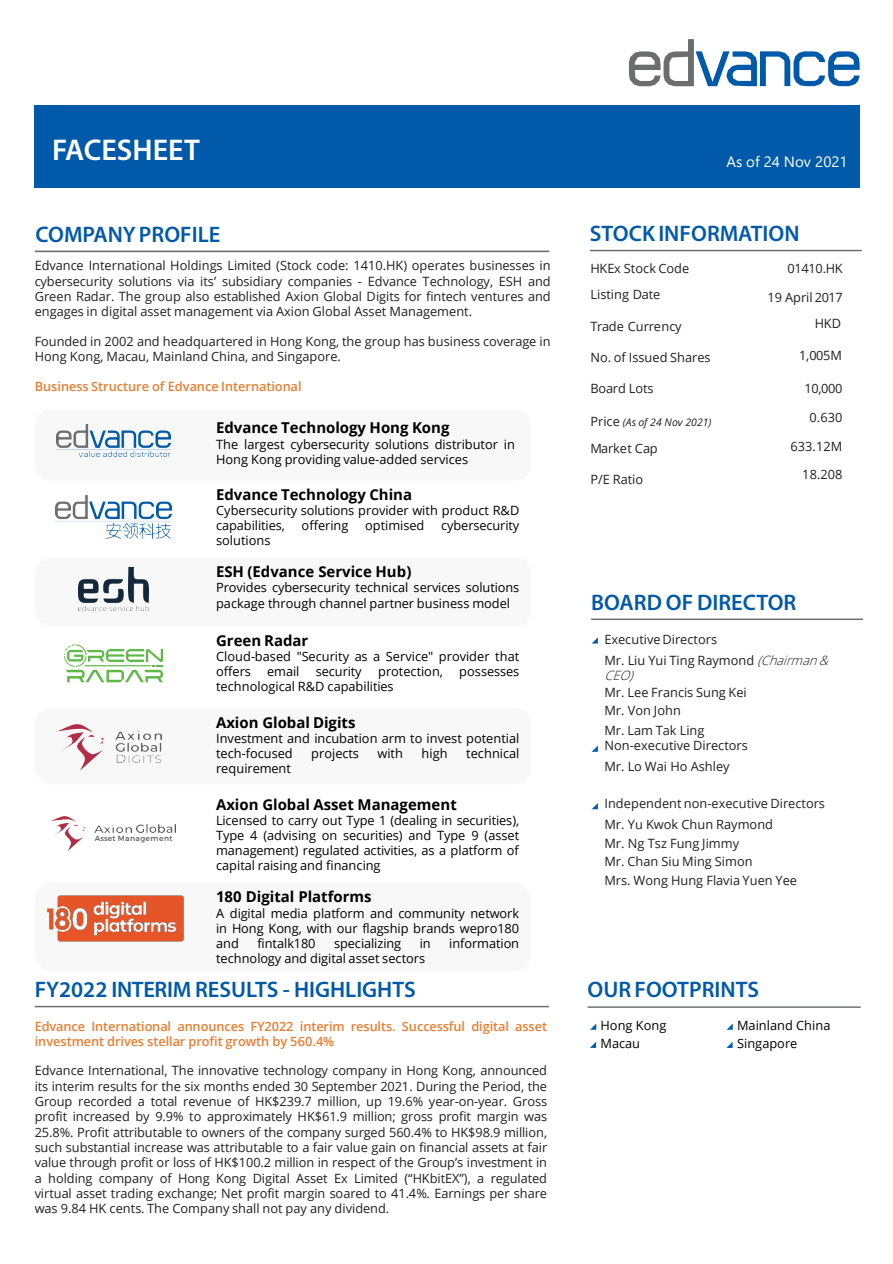
<style>
.page{position:relative;width:893px;height:1264px;background:#fff}
.page>*{position:absolute;margin:0;border:0;box-sizing:border-box;transform-origin:0 0}
.t1{font:600 30px "Myriad Pro";color:#fff}
.t2{font:600 22.5px "Myriad Pro";color:#005aa9}
.t3{font:700 15px "Open Sans";color:#000}
.t4{font:15px "Yu Gothic UI";letter-spacing:.005em;color:#fff}
.t5{font:12.75px/15.3px "Open Sans";color:#221f1f}
.t6{font:12.75px/15px "Open Sans";color:#000}
.t7{font:600 12.75px/15.3px "Open Sans";letter-spacing:-.005em;color:#ec7c30}
.t8{font:italic 10.5px "Open Sans";color:#221f1f}
.t9{font:7.5px "Montserrat";letter-spacing:.05em;color:#57585b}
.s1{font-style:normal;font-size:12.75px}
.s2{font-weight:300;font-style:italic}
</style>
<div class="page">
<hr style="left:35px;top:1005px;width:514px;height:2px;background:#6c6d6f">
<svg style="left:629px;top:39px;width:230px;height:47px"></svg>
<div style="left:34px;top:105px;width:825px;height:83px;background:#005aa9"></div>
<hr style="left:35px;top:250px;width:514px;height:2px;background:#6c6d6f">
<img style="left:56px;top:424px;width:115px;height:33px">
<img style="left:56px;top:495px;width:115px;height:43px">
<svg style="left:64px;top:644px;width:99px;height:38px"></svg>
<hr style="left:590px;top:250px;width:271px;height:1px;background:#6c6d6f">
<svg style="left:592px;top:637px;width:6px;height:6px"></svg>
<svg style="left:592px;top:745px;width:6px;height:6px"></svg>
<svg style="left:592px;top:803px;width:6px;height:6px"></svg>
<hr style="left:591px;top:618px;width:272px;height:2px;background:#6c6d6f">
<hr style="left:587px;top:1006px;width:273px;height:1px;background:#6c6d6f">
<svg style="left:591px;top:1024px;width:5px;height:5px"></svg>
<svg style="left:591px;top:1042px;width:5px;height:5px"></svg>
<svg style="left:727px;top:1024px;width:5px;height:5px"></svg>
<svg style="left:727px;top:1042px;width:5px;height:5px"></svg>
<img style="left:78px;top:567px;width:70px;height:43px">
<img style="left:50px;top:816px;width:34px;height:35px">
<img style="left:137px;top:824px;width:39px;height:8px">
<img style="left:95px;top:825px;width:36px;height:7px">
<svg style="left:57px;top:724px;width:104px;height:47px"></svg>
<img style="left:115px;top:731px;width:47px;height:31px">
<img style="left:47px;top:895px;width:137px;height:47px">
<p class="t1" style="left:52px;top:131px;width:149px">FACESHEET</p>
<p class="t2" style="left:35px;top:220px;width:186px">COMPANYPROFILE</p>
<p class="t5" style="left:35px;top:258px;width:517px;text-align:justify">Edvance International Holdings Limited (Stock code: 1410.HK) operates businesses in cybersecurity solutions via its’ subsidiary companies - Edvance Technology, ESH and Green Radar. The group also established Axion Global Digits for fintech ventures and engages in digital asset management via Axion Global Asset Management.</p>
<p class="t5" style="left:35px;top:333px;width:517px">Founded in 2002 and headquartered in Hong Kong, the group has business coverage in<br>Hong Kong, Macau, Mainland China, and Singapore.</p>
<p class="t7" style="left:35px;top:378px;width:268px">Business Structure of Edvance International</p>
<p class="t3" style="left:216px;top:417px;width:235px">Edvance Technology Hong Kong</p>
<p class="t6" style="left:216px;top:436px;width:300px">The largest cybersecurity solutions distributor in<br>Hong Kong providing value-added services</p>
<p class="t3" style="left:216px;top:484px;width:198px">Edvance Technology China</p>
<p class="t6" style="left:216px;top:503px;width:305px">Cybersecurity solutions provider with product R&amp;D capabilities,</p>
<p class="t6" style="left:301px;top:518px;width:48px">offering</p>
<p class="t6" style="left:365px;top:518px;width:61px">optimised</p>
<p class="t6" style="left:441px;top:518px;width:80px">cybersecurity</p>
<p class="t9" style="left:95px;top:833px;width:79px">Asset Management</p>
<p class="t6" style="left:216px;top:533px;width:56px">solutions</p>
<p class="t3" style="left:216px;top:561px;width:197px">ESH (Edvance Service Hub)</p>
<p class="t6" style="left:216px;top:580px;width:305px">Provides cybersecurity technical services solutions package through channel partner business model</p>
<p class="t3" style="left:216px;top:629px;width:94px">Green Radar</p>
<p class="t6" style="left:216px;top:648px;width:304px">Cloud-based "Security as a Service" provider that offers</p>
<p class="t6" style="left:267px;top:663px;width:34px">email</p>
<p class="t6" style="left:316px;top:663px;width:47px">security</p>
<p class="t6" style="left:378px;top:663px;width:66px">protection,</p>
<p class="t6" style="left:459px;top:663px;width:62px">possesses</p>
<p class="t6" style="left:216px;top:678px;width:179px">technological R&amp;D capabilities</p>
<p class="t3" style="left:216px;top:711px;width:141px">Axion Global Digits</p>
<p class="t6" style="left:216px;top:730px;width:305px">Investment and incubation arm to invest potential tech-focused</p>
<p class="t6" style="left:311px;top:745px;width:49px">projects</p>
<p class="t6" style="left:377px;top:745px;width:27px">with</p>
<p class="t6" style="left:421px;top:745px;width:28px">high</p>
<p class="t6" style="left:466px;top:745px;width:55px">technical</p>
<p class="t6" style="left:216px;top:760px;width:76px">requirement</p>
<p class="t3" style="left:216px;top:793px;width:242px">Axion Global Asset Management</p>
<p class="t6" style="left:216px;top:812px;width:305px;text-align:justify">Licensed to carry out Type 1 (dealing in securities), Type 4 (advising on securities) and Type 9 (asset management) regulated activities, as a platform of capital raising and financing</p>
<p class="t3" style="left:216px;top:885px;width:157px">180 Digital Platforms</p>
<p class="t6" style="left:216px;top:904px;width:304px;text-align:justify">A digital media platform and community network in Hong Kong, with our flagship brands wepro180 and</p>
<p class="t6" style="left:257px;top:935px;width:60px">fintalk180</p>
<p class="t6" style="left:334px;top:935px;width:68px">specializing</p>
<p class="t6" style="left:420px;top:935px;width:12px">in</p>
<p class="t6" style="left:449px;top:935px;width:71px">information</p>
<p class="t6" style="left:216px;top:949px;width:210px">technology and digital asset sectors</p>
<p class="t2" style="left:35px;top:975px;width:382px">FY2022 INTERIM RESULTS - HIGHLIGHTS</p>
<p class="t7" style="left:35px;top:1017px;width:514px">Edvance International announces FY2022 interim results. Successful digital asset investment drives stellar profit growth by 560.4%</p>
<p class="t5" style="left:35px;top:1062px;width:514px;text-align:justify">Edvance International, The innovative technology company in Hong Kong, announced its interim results for the six months ended 30 September 2021. During the Period, the Group recorded a total revenue of HK$239.7 million, up 19.6% year-on-year. Gross profit increased by 9.9% to approximately HK$61.9 million; gross profit margin was 25.8%. Profit attributable to owners of the company surged 560.4% to HK$98.9 million, such substantial increase was attributable to a fair value gain on financial assets at fair value through profit or loss of HK$100.2 million in respect of the Group’s investment in a holding company of Hong Kong Digital Asset Ex Limited (“HKbitEX”), a regulated virtual asset trading exchange; Net profit margin soared to 41.4%. Earnings per share was 9.84 HK cents. The Company shall not pay any dividend.</p>
<p class="t4" style="left:726px;top:147px;width:123px">As of 24 Nov 2021</p>
<p class="t2" style="left:590px;top:219px;width:211px">STOCKINFORMATION</p>
<p class="t5" style="left:590px;top:260px;width:100px">HKEx Stock Code</p>
<p class="t5" style="left:590px;top:287px;width:71px">Listing Date</p>
<p class="t5" style="left:590px;top:318px;width:93px">Trade Currency</p>
<p class="t5" style="left:590px;top:349px;width:122px">No. of Issued Shares</p>
<p class="t5" style="left:590px;top:380px;width:64px">Board Lots</p>
<p class="t8" style="left:590px;top:415px;width:123px"><span class="s1">Price</span> (As of 24 Nov 2021)</p>
<p class="t5" style="left:590px;top:440px;width:69px">Market Cap</p>
<p class="t5" style="left:590px;top:471px;width:54px">P/E Ratio</p>
<p class="t5" style="left:787px;top:260px;width:57px">01410.HK</p>
<p class="t5" style="left:767px;top:289px;width:77px">19 April 2017</p>
<p class="t5" style="left:814px;top:315px;width:28px">HKD</p>
<p class="t5" style="left:799px;top:347px;width:44px">1,005M</p>
<p class="t5" style="left:804px;top:380px;width:40px">10,000</p>
<p class="t5" style="left:809px;top:409px;width:34px">0.630</p>
<p class="t5" style="left:790px;top:438px;width:53px">633.12M</p>
<p class="t5" style="left:802px;top:466px;width:42px">18.208</p>
<p class="t2" style="left:591px;top:588px;width:207px">BOARD OF DIRECTOR</p>
<p class="t5" style="left:604px;top:631px;width:114px">ExecutiveDirectors</p>
<p class="t5" style="left:604px;top:652px;width:231px">Mr. Liu Yui Ting Raymond <span class="s2">(Chairman&amp;<br>CEO)</span></p>
<p class="t5" style="left:604px;top:683px;width:144px;line-height:18px">Mr. Lee Francis Sung Kei<br>Mr. Von John</p>
<p class="t5" style="left:604px;top:722px;width:102px">Mr. Lam Tak Ling</p>
<p class="t5" style="left:604px;top:734px;width:145px;line-height:21px">Non-executive Directors<br>Mr. Lo Wai Ho Ashley</p>
<p class="t5" style="left:604px;top:791px;width:222px;line-height:21px">Independent non-executive Directors<br>Mr. Yu Kwok Chun Raymond</p>
<p class="t5" style="left:604px;top:833px;width:150px;line-height:18px">Mr. Ng Tsz Fung Jimmy<br>Mr. Chan Siu Ming Simon</p>
<p class="t5" style="left:604px;top:872px;width:194px">Mrs. Wong Hung Flavia Yuen Yee</p>
<p class="t2" style="left:587px;top:975px;width:173px">OUR FOOTPRINTS</p>
<p class="t6" style="left:737px;top:1015px;width:95px;line-height:18.1px">Mainland China<br>Singapore</p>
<p class="t6" style="left:600px;top:1015px;width:67px;line-height:18.1px">Hong Kong<br>Macau</p>
</div>
